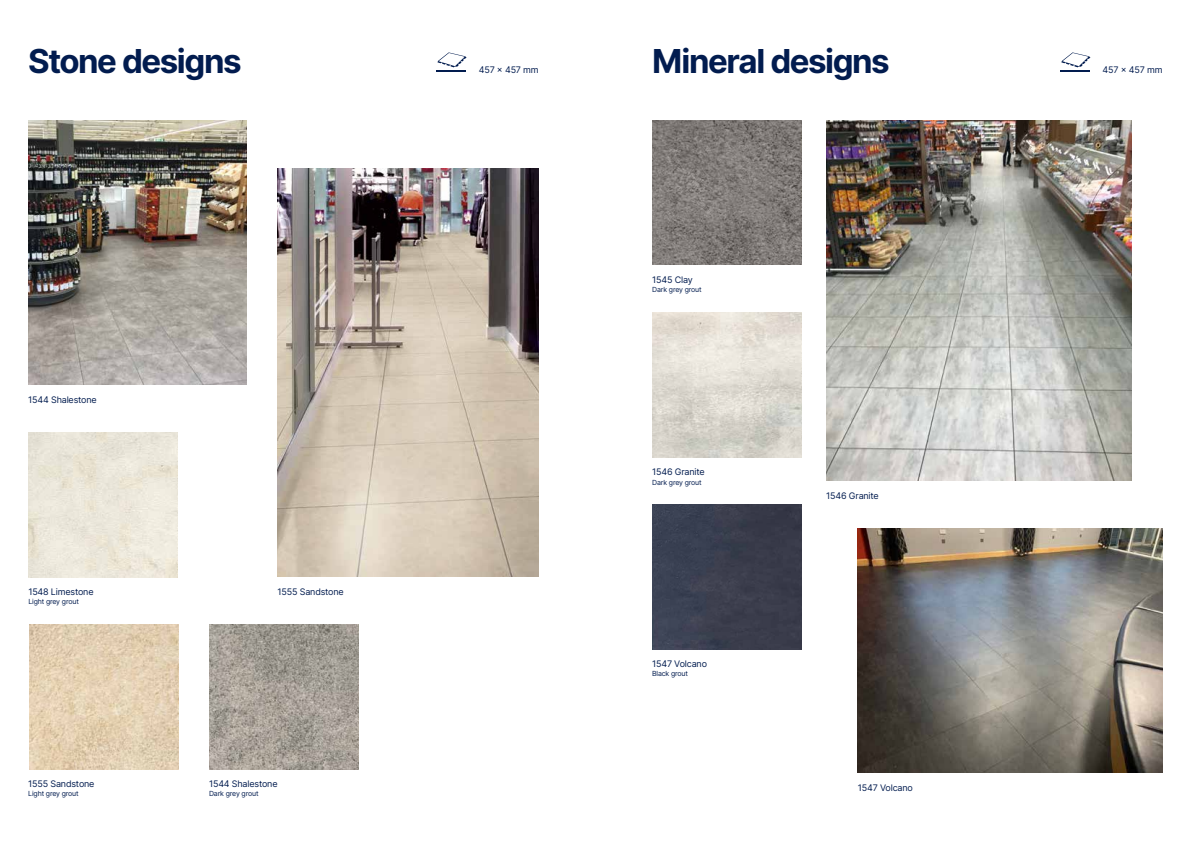
<style>
.page{position:relative;width:1191px;height:842px;background:#fff}
.page>*{position:absolute;margin:0;border:0;box-sizing:border-box;transform-origin:0 0}
.t1{font:700 33px "Inter";letter-spacing:-.045em;color:#021c4f}
.t2{font:9px "Inter";letter-spacing:-.02em;color:#021c4f}
.t3{font:7px "Inter";letter-spacing:-.02em;color:#021c4f}
</style>
<div class="page">
<img style="left:28px;top:120px;width:218px;height:264px">
<img style="left:278px;top:168px;width:261px;height:408px">
<img style="left:29px;top:624px;width:150px;height:145px">
<img style="left:209px;top:624px;width:149px;height:145px">
<img style="left:28px;top:432px;width:150px;height:145px">
<img style="left:826px;top:120px;width:305px;height:360px">
<img style="left:858px;top:528px;width:304px;height:245px">
<img style="left:652px;top:120px;width:149px;height:145px">
<img style="left:652px;top:312px;width:149px;height:145px">
<img style="left:652px;top:504px;width:149px;height:145px">
<svg style="left:437px;top:52px;width:29px;height:15px"></svg>
<hr style="left:436px;top:71px;width:30px;height:1px;background:#021c4f">
<svg style="left:1061px;top:52px;width:29px;height:15px"></svg>
<hr style="left:1059px;top:71px;width:30px;height:1px;background:#021c4f">
<h1 class="t1" style="left:28px;top:37px;width:215px">Stone designs</h1>
<h1 class="t1" style="left:652px;top:37px;width:239px">Mineral designs</h1>
<p class="t2" style="left:479px;top:63px;width:61px">457 x 457 mm</p>
<p class="t2" style="left:1102px;top:63px;width:61px">457 x 457 mm</p>
<p class="t2" style="left:652px;top:273px;width:42px">1545 Clay</p>
<p class="t2" style="left:28px;top:393px;width:70px">1544 Shalestone</p>
<p class="t2" style="left:28px;top:585px;width:67px">1548 Limestone</p>
<p class="t3" style="left:28px;top:597px;width:52px">Light grey grout</p>
<p class="t2" style="left:28px;top:777px;width:68px">1555 Sandstone</p>
<p class="t2" style="left:277px;top:585px;width:68px">1555 Sandstone</p>
<p class="t2" style="left:209px;top:777px;width:70px">1544 Shalestone</p>
<p class="t3" style="left:28px;top:789px;width:52px">Light grey grout</p>
<p class="t3" style="left:209px;top:789px;width:51px">Dark grey grout</p>
<p class="t3" style="left:652px;top:285px;width:51px">Dark grey grout</p>
<p class="t2" style="left:652px;top:465px;width:54px">1546 Granite</p>
<p class="t3" style="left:652px;top:477px;width:51px">Dark grey grout</p>
<p class="t2" style="left:652px;top:657px;width:56px">1547 Volcano</p>
<p class="t3" style="left:652px;top:669px;width:37px">Black grout</p>
<p class="t2" style="left:826px;top:489px;width:54px">1546 Granite</p>
<p class="t2" style="left:858px;top:781px;width:56px">1547 Volcano</p>
</div>
